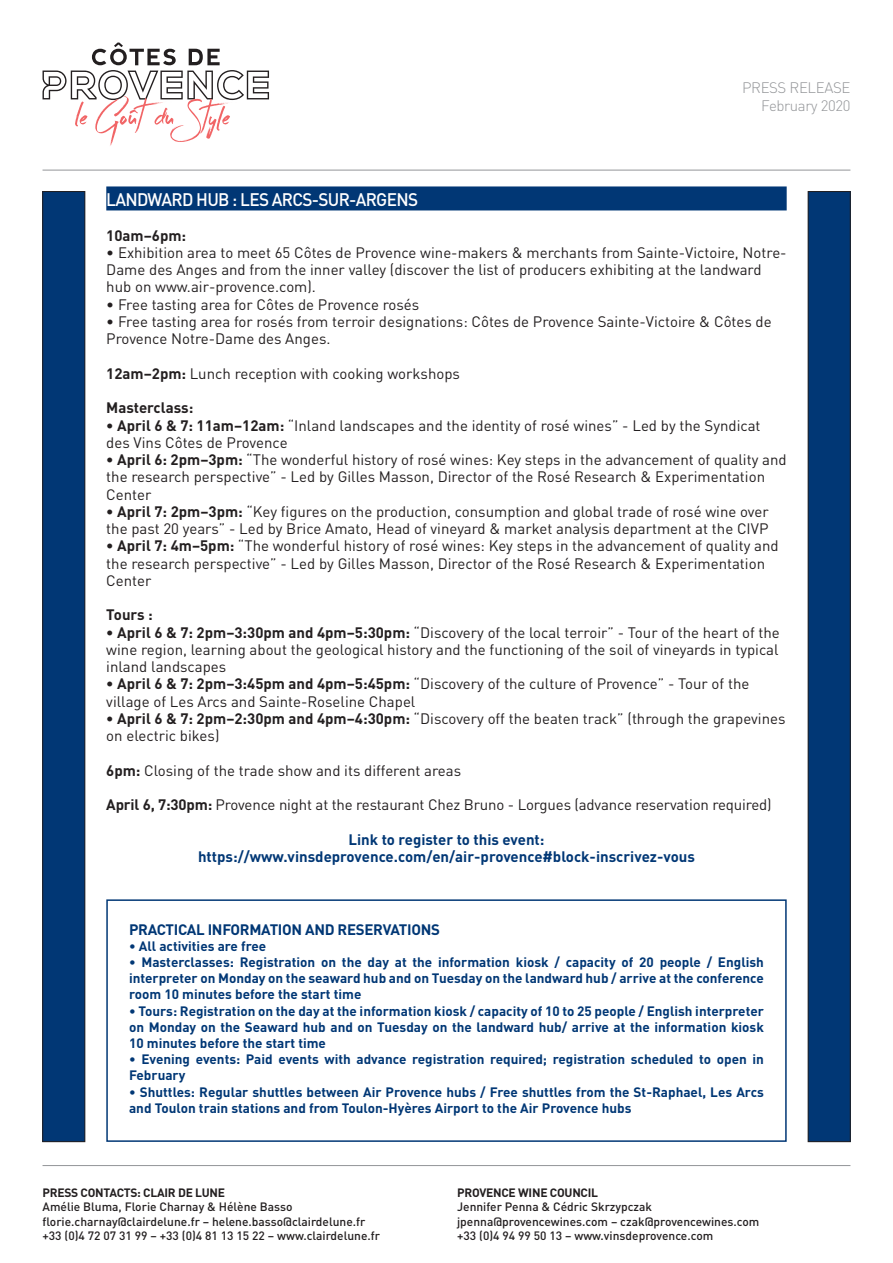
<style>
.page{position:relative;width:893px;height:1263px;background:#fff}
.page>*{position:absolute;margin:0;border:0;box-sizing:border-box;transform-origin:0 0}
.t1{font:500 18px "DIN";letter-spacing:-.04em;color:#fff;scale:.95 1}
.t2{font:15px/17.2px "DIN";color:#231f20}
.t3{font:700 15px "DIN";letter-spacing:-.005em;color:#013775}
.t4{font:700 15px "DIN";color:#231f20}
.t5{font:300 15px "DIN";letter-spacing:-.025em;color:#939598}
.t6{font:700 13.5px/16.2px "DIN";color:#013775;text-align:justify}
.t7{font:500 12px "DIN";color:#231f20}
.t8{font:700 12px "DIN";letter-spacing:-.02em;color:#231f20}
.s1{font-weight:700}
</style>
<div class="page">
<hr style="left:43px;top:170px;width:807px;height:1px;background:#939598">
<hr style="left:43px;top:1165px;width:807px;height:1px;background:#939598">
<div style="left:106px;top:899px;width:681px;height:243px;border:2px solid #013775"></div>
<svg style="left:43px;top:43px;width:226px;height:103px"></svg>
<div style="left:106px;top:186px;width:681px;height:24px;background:#013775"></div>
<div style="left:43px;top:192px;width:42px;height:950px;background:#013775"></div>
<div style="left:43px;top:191px;width:42px;height:951px;border:1px solid #231f20"></div>
<div style="left:808px;top:192px;width:42px;height:950px;background:#013775"></div>
<div style="left:808px;top:191px;width:42px;height:951px;border:1px solid #231f20"></div>
<p class="t5" style="left:742px;top:78px;width:110px">PRESS RELEASE</p>
<p class="t5" style="left:761px;top:96px;width:91px">February 2020</p>
<p class="t1" style="left:106px;top:188px;width:330px">LANDWARD HUB : LES ARCS-SUR-ARGENS</p>
<p class="t4" style="left:106px;top:225px;width:81px">10am–6pm:</p>
<p class="t2" style="left:106px;top:244px;width:682px">• Exhibition area to meet 65 Côtes de Provence wine-makers &amp; merchants from Sainte-Victoire, Notre-<br>Dame des Anges and from the inner valley (discover the list of producers exhibiting at the landward hub on www.air-provence.com).</p>
<p class="t2" style="left:106px;top:295px;width:314px">• Free tasting area for Côtes de Provence rosés</p>
<p class="t2" style="left:106px;top:313px;width:667px">• Free tasting area for rosés from terroir designations: Côtes de Provence Sainte-Victoire &amp; Côtes de<br>Provence Notre-Dame des Anges.</p>
<p class="t2" style="left:106px;top:364px;width:355px"><span class="s1">12am–2pm:</span> Lunch reception with cooking workshops</p>
<p class="t4" style="left:106px;top:398px;width:89px">Masterclass:</p>
<p class="t2" style="left:106px;top:416px;width:656px"><span class="s1">• April 6 &amp; 7: 11am–12am:</span> “Inland landscapes and the identity of rosé wines” - Led by the Syndicat des Vins Côtes de Provence</p>
<p class="t2" style="left:106px;top:451px;width:682px"><span class="s1">• April 6: 2pm–3pm:</span> “The wonderful history of rosé wines: Key steps in the advancement of quality and the research perspective” - Led by Gilles Masson, Director of the Rosé Research &amp; Experimentation<br>Center</p>
<p class="t2" style="left:106px;top:502px;width:664px"><span class="s1">• April 7: 2pm–3pm:</span> “Key figures on the production, consumption and global trade of rosé wine over the past 20 years” - Led by Brice Amato, Head of vineyard &amp; market analysis department at the CIVP</p>
<p class="t2" style="left:106px;top:537px;width:674px"><span class="s1">• April 7: 4m–5pm:</span> “The wonderful history of rosé wines: Key steps in the advancement of quality and the research perspective” - Led by Gilles Masson, Director of the Rosé Research &amp; Experimentation<br>Center</p>
<p class="t4" style="left:106px;top:605px;width:48px">Tours :</p>
<p class="t2" style="left:106px;top:623px;width:675px;text-align:justify"><span class="s1">• April 6 &amp; 7: 2pm–3:30pm and 4pm–5:30pm:</span> “Discovery of the local terroir” - Tour of the heart of the wine region, learning about the geological history and the functioning of the soil of vineyards in typical inland landscapes</p>
<p class="t2" style="left:106px;top:675px;width:645px"><span class="s1">• April 6 &amp; 7: 2pm–3:45pm and 4pm–5:45pm:</span> “Discovery of the culture of Provence” - Tour of the village of Les Arcs and Sainte-Roseline Chapel</p>
<p class="t2" style="left:106px;top:709px;width:681px"><span class="s1">• April 6 &amp; 7: 2pm–2:30pm and 4pm–4:30pm:</span> “Discovery off the beaten track” (through the grapevines on electric bikes)</p>
<p class="t2" style="left:106px;top:761px;width:356px"><span class="s1">6pm:</span> Closing of the trade show and its different areas</p>
<p class="t2" style="left:106px;top:796px;width:667px"><span class="s1">April 6, 7:30pm:</span> Provence night at the restaurant Chez Bruno - Lorgues (advance reservation required)</p>
<p class="t3" style="left:348px;top:829px;width:198px">Link to register to this event:</p>
<p class="t3" style="left:198px;top:846px;width:498px">https://www.vinsdeprovence.com/en/air-provence#block-inscrivez-vous</p>
<p class="t3" style="left:129px;top:919px;width:312px">PRACTICAL INFORMATION AND RESERVATIONS</p>
<p class="t6" style="left:129px;top:937px;width:139px">• All activities are free</p>
<p class="t6" style="left:129px;top:953px;width:636px">• Masterclasses: Registration on the day at the information kiosk / capacity of 20 people / English interpreter on Monday on the seaward hub and on Tuesday on the landward hub / arrive at the conference room 10 minutes before the start time</p>
<p class="t6" style="left:129px;top:1002px;width:636px">• Tours: Registration on the day at the information kiosk / capacity of 10 to 25 people / English interpreter on Monday on the Seaward hub and on Tuesday on the landward hub/ arrive at the information kiosk 10 minutes before the start time</p>
<p class="t6" style="left:129px;top:1051px;width:636px">• Evening events: Paid events with advance registration required; registration scheduled to open in<br>February</p>
<p class="t6" style="left:129px;top:1083px;width:636px">• Shuttles: Regular shuttles between Air Provence hubs / Free shuttles from the St-Raphael, Les Arcs and Toulon train stations and from Toulon-Hyères Airport to the Air Provence hubs</p>
<p class="t8" style="left:43px;top:1184px;width:184px">PRESS CONTACTS: CLAIR DE LUNE</p>
<p class="t7" style="left:43px;top:1199px;width:252px">Amélie Bluma, Florie Charnay &amp; Hélène Basso</p>
<p class="t7" style="left:43px;top:1213px;width:324px">florie.charnay@clairdelune.fr – helene.basso@clairdelune.fr</p>
<p class="t7" style="left:43px;top:1228px;width:339px">+33 (0)4 72 07 31 99 – +33 (0)4 81 13 15 22 – www.clairdelune.fr</p>
<p class="t8" style="left:457px;top:1184px;width:143px">PROVENCE WINE COUNCIL</p>
<p class="t7" style="left:457px;top:1199px;width:197px">Jennifer Penna &amp; Cédric Skrzypczak</p>
<p class="t7" style="left:457px;top:1213px;width:304px">jpenna@provencewines.com – czak@provencewines.com</p>
<p class="t7" style="left:457px;top:1228px;width:258px">+33 (0)4 94 99 50 13 – www.vinsdeprovence.com</p>
</div>
